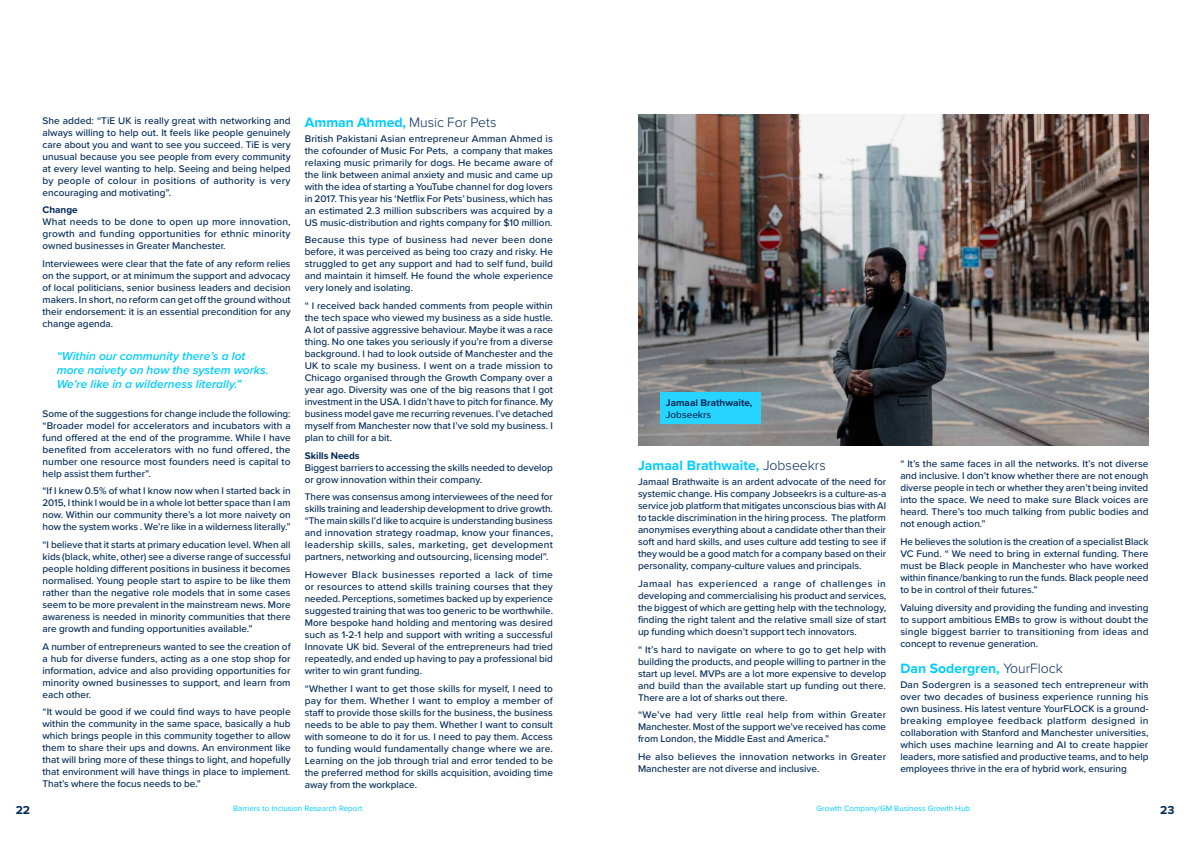
<style>
.page{position:relative;width:1191px;height:842px;background:#fff}
.page>*{position:absolute;margin:0;border:0;box-sizing:border-box;transform-origin:0 0}
.t1{font:700 14px "Proxima Nova";color:#0cf}
.t2{font:300 14px "Proxima Nova";color:#002856}
.t3{font:italic 600 12px/14.4px "Proxima Nova";color:#0cf}
.t4{font:700 12px "Proxima Nova";color:#002856}
.t5{font:500 10px/12px "Proxima Nova";color:#002856;text-align:justify}
.t6{font:500 10px/12px "Proxima Nova";letter-spacing:.02em;color:#002856}
.t7{font:700 10px "Proxima Nova";color:#002856}
.t8{font:8px "Proxima Nova";color:#0cf}
.s1{font-weight:700;color:#0cf}
.s2{font-weight:300;color:#002856}
</style>
<div class="page">
<img style="left:638px;top:115px;width:510px;height:330px">
<div style="left:660px;top:392px;width:101px;height:32px;background:#26d4ff"></div>
<p class="t5" style="left:43px;top:114px;width:250px">She added: “TiE UK is really great with networking and always willing to help out. It feels like people genuinely care about you and want to see you succeed. TiE is very unusual because you see people from every community at every level wanting to help. Seeing and being helped by people of colour in positions of authority is very encouraging and motivating”.</p>
<p class="t7" style="left:43px;top:203px;width:37px">Change</p>
<p class="t5" style="left:43px;top:216px;width:249px">What needs to be done to open up more innovation, growth and funding opportunities for ethnic minority owned businesses in Greater Manchester.</p>
<p class="t5" style="left:43px;top:257px;width:250px">Interviewees were clear that the fate of any reform relies on the support, or at minimum the support and advocacy of local politicians, senior business leaders and decision makers. In short, no reform can get off the ground without their endorsement: it is an essential precondition for any change agenda.</p>
<p class="t3" style="left:57px;top:348px;width:213px">“Within our community there’s a lot more naivety on how the system works.<br>We’re like in a wilderness literally.”</p>
<p class="t5" style="left:43px;top:407px;width:250px">Some of the suggestions for change include the following: “Broader model for accelerators and incubators with a fund offered at the end of the programme. While I have benefited from accelerators with no fund offered, the number one resource most founders need is capital to help assist them further”.</p>
<p class="t5" style="left:43px;top:485px;width:250px">“If I knew 0.5% of what I know now when I started back in 2015, I think I would be in a whole lot better space than I am now. Within our community there’s a lot more naivety on how the system works . We’re like in a wilderness literally.”</p>
<p class="t5" style="left:43px;top:538px;width:250px">“I believe that it starts at primary education level. When all kids (black, white, other) see a diverse range of successful people holding different positions in business it becomes normalised. Young people start to aspire to be like them rather than the negative role models that in some cases seem to be more prevalent in the mainstream news. More awareness is needed in minority communities that there are growth and funding opportunities available.”</p>
<p class="t5" style="left:43px;top:640px;width:250px">A number of entrepreneurs wanted to see the creation of a hub for diverse funders, acting as a one stop shop for information, advice and also providing opportunities for minority owned businesses to support, and learn from each other.</p>
<p class="t5" style="left:43px;top:706px;width:250px">“It would be good if we could find ways to have people within the community in the same space, basically a hub which brings people in this community together to allow them to share their ups and downs. An environment like that will bring more of these things to light, and hopefully that environment will have things in place to implement.<br>That’s where the focus needs to be.”</p>
<h1 class="t2" style="left:305px;top:112px;width:193px"><span class="s1">Amman Ahmed,</span> Music For Pets</h1>
<p class="t5" style="left:305px;top:132px;width:250px">British Pakistani Asian entrepreneur Amman Ahmed is the cofounder of Music For Pets, a company that makes relaxing music primarily for dogs. He became aware of the link between animal anxiety and music and came up with the idea of starting a YouTube channel for dog lovers in 2017. This year his ‘Netflix For Pets’ business, which has an estimated 2.3 million subscribers was acquired by a US music-distribution and rights company for $10 million.</p>
<p class="t5" style="left:305px;top:234px;width:250px">Because this type of business had never been done before, it was perceived as being too crazy and risky. He struggled to get any support and had to self fund, build and maintain it himself. He found the whole experience very lonely and isolating.</p>
<p class="t5" style="left:305px;top:299px;width:250px">“ I received back handed comments from people within the tech space who viewed my business as a side hustle.<br>A lot of passive aggressive behaviour. Maybe it was a race thing. No one takes you seriously if you’re from a diverse background. I had to look outside of Manchester and the UK to scale my business. I went on a trade mission to Chicago organised through the Growth Company over a year ago. Diversity was one of the big reasons that I got investment in the USA. I didn’t have to pitch for finance. My business model gave me recurring revenues. I’ve detached myself from Manchester now that I’ve sold my business. I plan to chill for a bit.</p>
<p class="t7" style="left:305px;top:448px;width:56px">Skills Needs</p>
<p class="t5" style="left:305px;top:461px;width:250px">Biggest barriers to accessing the skills needed to develop or grow innovation within their company.</p>
<p class="t5" style="left:305px;top:491px;width:250px">There was consensus among interviewees of the need for skills training and leadership development to drive growth. “The main skills I’d like to acquire is understanding business and innovation strategy roadmap, know your finances, leadership skills, sales, marketing, get development partners, networking and outsourcing, licensing model”.</p>
<p class="t5" style="left:305px;top:568px;width:250px">However Black businesses reported a lack of time or resources to attend skills training courses that they needed. Perceptions, sometimes backed up by experience suggested training that was too generic to be worthwhile.<br>More bespoke hand holding and mentoring was desired such as 1-2-1 help and support with writing a successful Innovate UK bid. Several of the entrepreneurs had tried repeatedly, and ended up having to pay a professional bid writer to win grant funding.</p>
<p class="t5" style="left:305px;top:682px;width:250px">“Whether I want to get those skills for myself, I need to pay for them. Whether I want to employ a member of staff to provide those skills for the business, the business needs to be able to pay them. Whether I want to consult with someone to do it for us. I need to pay them. Access to funding would fundamentally change where we are.<br>Learning on the job through trial and error tended to be the preferred method for skills acquisition, avoiding time away from the workplace.</p>
<p class="t7" style="left:666px;top:395px;width:88px">Jamaal Brathwaite,</p>
<p class="t5" style="left:666px;top:408px;width:47px">Jobseekrs</p>
<h1 class="t1" style="left:638px;top:455px;width:189px">Jamaal Brathwaite, <span class="s2">Jobseekrs</span></h1>
<p class="t5" style="left:638px;top:475px;width:250px">Jamaal Brathwaite is an ardent advocate of the need for systemic change. His company Jobseekrs is a culture-as-a service job platform that mitigates unconscious bias with AI to tackle discrimination in the hiring process. The platform anonymises everything about a candidate other than their soft and hard skills, and uses culture add testing to see if they would be a good match for a company based on their personality, company-culture values and principals.</p>
<p class="t5" style="left:638px;top:577px;width:250px">Jamaal has experienced a range of challenges in developing and commercialising his product and services, the biggest of which are getting help with the technology, finding the right talent and the relative small size of start up funding which doesn’t support tech innovators.</p>
<p class="t5" style="left:638px;top:643px;width:250px">“ It’s hard to navigate on where to go to get help with building the products, and people willing to partner in the start up level. MVPs are a lot more expensive to develop and build than the available start up funding out there.<br>There are a lot of sharks out there.</p>
<p class="t5" style="left:638px;top:708px;width:250px">“We’ve had very little real help from within Greater Manchester. Most of the support we’ve received has come from London, the Middle East and America.”</p>
<p class="t6" style="left:638px;top:750px;width:250px">He also believes the innovation networks in Greater<br>Manchester are not diverse and inclusive.</p>
<p class="t5" style="left:900px;top:457px;width:250px">“ It’s the same faces in all the networks. It’s not diverse and inclusive. I don’t know whether there are not enough diverse people in tech or whether they aren’t being invited into the space. We need to make sure Black voices are heard. There’s too much talking from public bodies and not enough action.”</p>
<p class="t5" style="left:900px;top:535px;width:250px">He believes the solution is the creation of a specialist Black VC Fund. “ We need to bring in external funding. There must be Black people in Manchester who have worked within finance/banking to run the funds. Black people need to be in control of their futures.”</p>
<p class="t5" style="left:900px;top:601px;width:250px">Valuing diversity and providing the funding and investing to support ambitious EMBs to grow is without doubt the single biggest barrier to transitioning from ideas and concept to revenue generation.</p>
<h1 class="t1" style="left:900px;top:658px;width:164px">Dan Sodergren, <span class="s2">YourFlock</span></h1>
<p class="t5" style="left:900px;top:678px;width:250px">Dan Sodergren is a seasoned tech entrepreneur with over two decades of business experience running his own business. His latest venture YourFLOCK is a ground&shy;breaking employee feedback platform designed in collaboration with Stanford and Manchester universities, which uses machine learning and AI to create happier leaders, more satisfied and productive teams, and to help employees thrive in the era of hybrid work, ensuring</p>
<p class="t4" style="left:16px;top:801px;width:16px">22</p>
<p class="t8" style="left:233px;top:802px;width:131px">Barriers to Inclusion Research Report</p>
<p class="t8" style="left:816px;top:802px;width:155px">Growth Company/GM Business Growth Hub</p>
<p class="t4" style="left:1160px;top:801px;width:16px">23</p>
</div>
